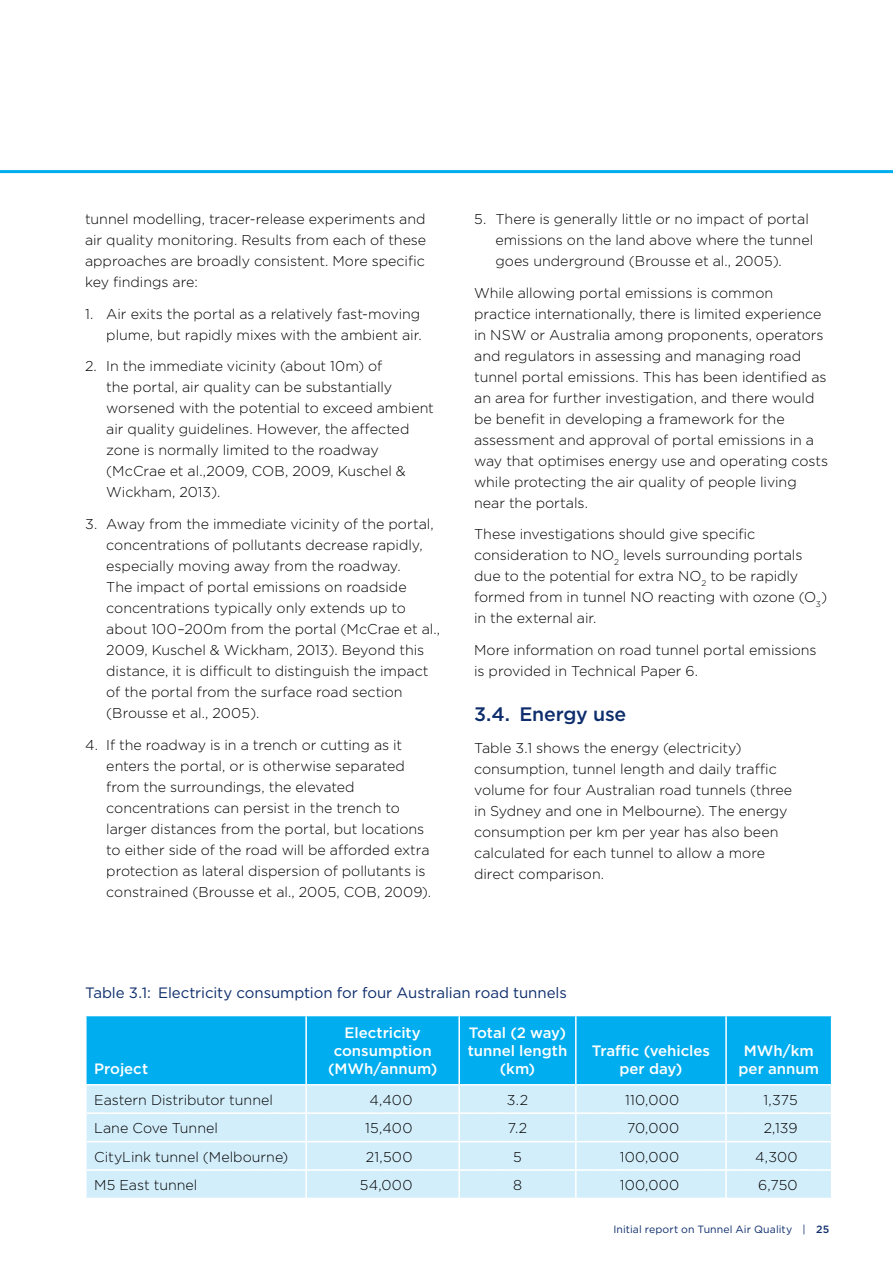
<style>
.page{position:relative;width:893px;height:1263px;background:#fff}
.page>*{position:absolute;margin:0;border:0;box-sizing:border-box;transform-origin:0 0}
.t1{font:500 19.5px "Gotham";letter-spacing:-.01em;color:#0d2d6c}
.t2{font:500 15px/18px "Gotham";color:#fff;text-align:center}
.t3{font:15px "Gotham";letter-spacing:-.005em;color:#0d2d6c}
.t4{font:300 14.25px/21px "Gotham";letter-spacing:-.005em;color:#000}
.t5{font:10.5px "Gotham";letter-spacing:.01em;color:#0d2d6c}
.s1{font-weight:500}
</style>
<div class="page">
<hr style="left:0;top:170px;width:893px;height:3px;background:#00aeef">
<div style="left:87px;top:1016px;width:744px;height:68px;background:#00aeef"></div>
<hr style="left:305px;top:1016px;width:2px;height:68px;background:#fff">
<hr style="left:458px;top:1016px;width:2px;height:68px;background:#fff">
<hr style="left:575px;top:1016px;width:2px;height:68px;background:#fff">
<hr style="left:725px;top:1016px;width:2px;height:68px;background:#fff">
<svg style="left:86px;top:1085px;width:745px;height:113px;background:#d5eefb"></svg>
<hr style="left:725px;top:1171px;width:2px;height:27px;background:#fff">
<p class="t4" style="left:85px;top:208px;width:343px;text-align:justify">tunnel modelling, tracer-release experiments and air quality monitoring. Results from each of these approaches are broadly consistent. More specific key findings are:</p>
<p class="t4" style="left:85px;top:303px;width:338px;text-align:right">1. Air exits the portal as a relatively fast-moving plume, but rapidly mixes with the ambient air.</p>
<p class="t4" style="left:106px;top:355px;width:329px;text-indent:-21px">2. In the immediate vicinity (about 10m) of<br>the portal, air quality can be substantially worsened with the potential to exceed ambient air quality guidelines. However, the affected zone is normally limited to the roadway (McCrae et al.,2009, COB, 2009, Kuschel &amp; Wickham, 2013).</p>
<p class="t4" style="left:106px;top:513px;width:335px;text-indent:-21px">3. Away from the immediate vicinity of the portal, concentrations of pollutants decrease rapidly, especially moving away from the roadway.<br>The impact of portal emissions on roadside concentrations typically only extends up to about 100–200m from the portal (McCrae et al., 2009, Kuschel &amp; Wickham, 2013). Beyond this distance, it is difficult to distinguish the impact of the portal from the surface road section (Brousse et al., 2005).</p>
<p class="t4" style="left:106px;top:734px;width:326px;text-indent:-21px">4. If the roadway is in a trench or cutting as it enters the portal, or is otherwise separated from the surroundings, the elevated concentrations can persist in the trench to larger distances from the portal, but locations to either side of the road will be afforded extra protection as lateral dispersion of pollutants is constrained (Brousse et al., 2005, COB, 2009).</p>
<p class="t4" style="left:495px;top:208px;width:319px;text-indent:-21px">5. There is generally little or no impact of portal emissions on the land above where the tunnel goes underground (Brousse et al., 2005).</p>
<p class="t4" style="left:474px;top:282px;width:356px">While allowing portal emissions is common practice internationally, there is limited experience in NSW or Australia among proponents, operators and regulators in assessing and managing road tunnel portal emissions. This has been identified as an area for further investigation, and there would be benefit in developing a framework for the assessment and approval of portal emissions in a way that optimises energy use and operating costs while protecting the air quality of people living near the portals.</p>
<p class="t4" style="left:474px;top:523px;width:355px">These investigations should give specific consideration to NO<sub>2</sub> levels surrounding portals due to the potential for extra NO<sub>2</sub> to be rapidly formed from in tunnel NO reacting with ozone (O<sub>3</sub>) in the external air.</p>
<p class="t4" style="left:474px;top:639px;width:344px">More information on road tunnel portal emissions is provided in Technical Paper 6.</p>
<h1 class="t1" style="left:474px;top:701px;width:154px">3.4. Energy use</h1>
<p class="t4" style="left:474px;top:737px;width:320px">Table 3.1 shows the energy (electricity) consumption, tunnel length and daily traffic volume for four Australian road tunnels (three in Sydney and one in Melbourne). The energy consumption per km per year has also been calculated for each tunnel to allow a more direct comparison.</p>
<p class="t3" style="left:85px;top:983px;width:483px">Table 3.1: Electricity consumption for four Australian road tunnels</p>
<p class="t2" style="left:94px;top:1060px;width:55px">Project</p>
<p class="t2" style="left:328px;top:1024px;width:111px">Electricity consumption (MWh/annum)</p>
<p class="t2" style="left:468px;top:1024px;width:101px">Total (2 way) tunnel length (km)</p>
<p class="t2" style="left:592px;top:1042px;width:120px">Traffic (vehicles per day)</p>
<p class="t2" style="left:738px;top:1042px;width:82px">MWh/km per annum</p>
<p class="t4" style="left:94px;top:1089px;width:180px">Eastern Distributor tunnel</p>
<p class="t4" style="left:369px;top:1089px;width:45px">4,400</p>
<p class="t4" style="left:507px;top:1089px;width:23px">3.2</p>
<p class="t4" style="left:625px;top:1089px;width:55px">110,000</p>
<p class="t4" style="left:763px;top:1089px;width:36px">1,375</p>
<p class="t4" style="left:94px;top:1117px;width:125px">Lane Cove Tunnel</p>
<p class="t4" style="left:365px;top:1117px;width:49px">15,400</p>
<p class="t4" style="left:508px;top:1117px;width:21px">7.2</p>
<p class="t4" style="left:627px;top:1117px;width:54px">70,000</p>
<p class="t4" style="left:764px;top:1117px;width:35px">2,139</p>
<p class="t4" style="left:94px;top:1145px;width:196px">CityLink tunnel (Melbourne)</p>
<p class="t4" style="left:366px;top:1145px;width:48px">21,500</p>
<p class="t4" style="left:513px;top:1145px;width:10px">5</p>
<p class="t4" style="left:620px;top:1145px;width:61px">100,000</p>
<p class="t4" style="left:755px;top:1145px;width:44px">4,300</p>
<p class="t4" style="left:94px;top:1174px;width:105px">M5 East tunnel</p>
<p class="t4" style="left:360px;top:1174px;width:54px">54,000</p>
<p class="t4" style="left:513px;top:1174px;width:10px">8</p>
<p class="t4" style="left:620px;top:1174px;width:61px">100,000</p>
<p class="t4" style="left:758px;top:1174px;width:41px">6,750</p>
<p class="t5" style="left:613px;top:1223px;width:217px">Initial report on Tunnel Air Quality | <span class="s1">25</span></p>
</div>
